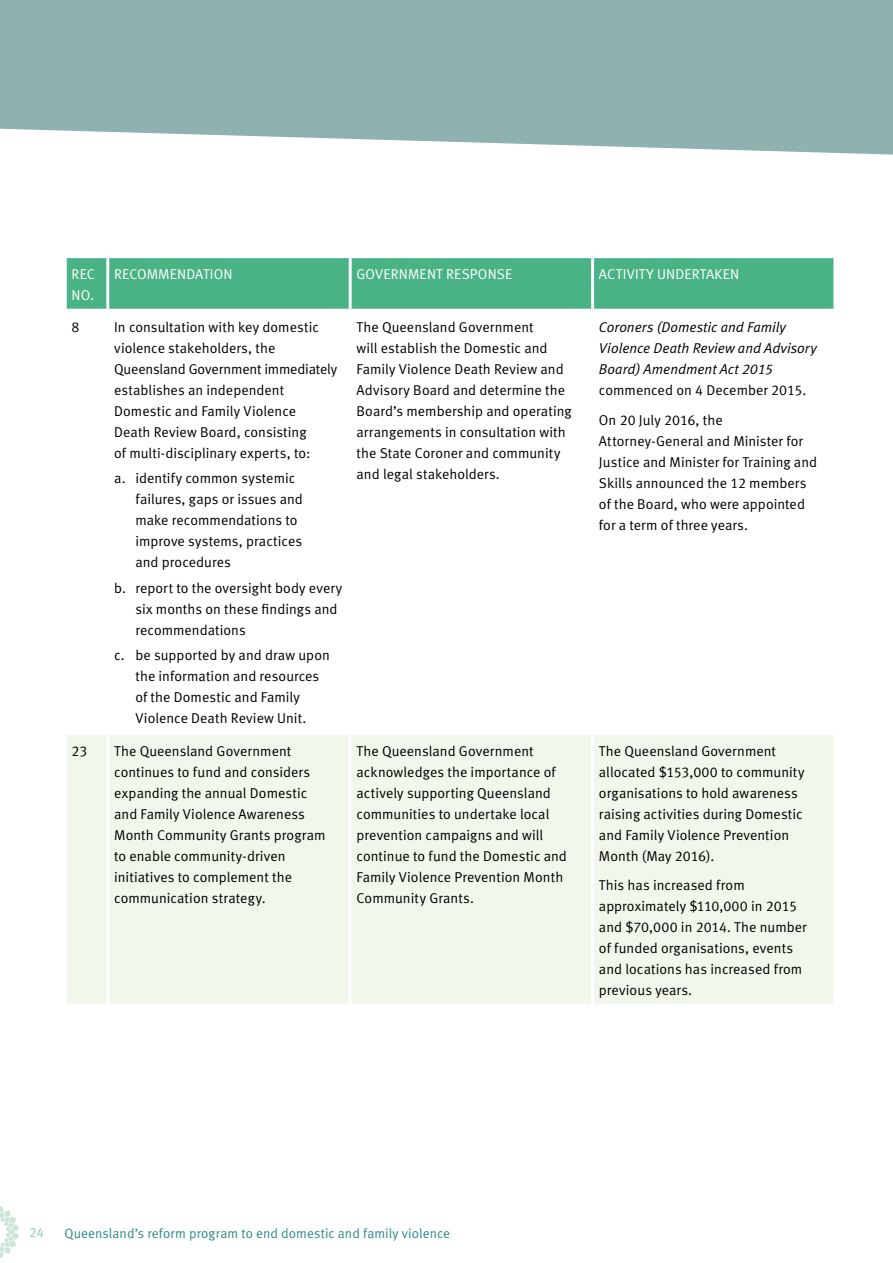
<style>
.page{position:relative;width:893px;height:1263px;background:#fff}
.page>*{position:absolute;margin:0;border:0;box-sizing:border-box;transform-origin:0 0}
.t1{font:14.25px/21px "Meta Normal LF";letter-spacing:.005em;color:#000}
.t2{font:italic 14.25px/21px "Meta Normal LF";color:#000}
.t3{font:14.25px/21px "Meta Normal LF";letter-spacing:.01em;color:#fff}
.t4{font:13.5px "Meta Normal";letter-spacing:.005em;color:#2d8a87}
.t5{font:13.5px "Meta Normal LF";color:#8fc9ad}
</style>
<div class="page">
<svg style="left:0;top:0;width:893px;height:155px;background:#98b7b6"></svg>
<svg style="left:0;top:1206px;width:19px;height:52px"></svg>
<svg style="left:892px;top:1px;width:1px;height:154px"></svg>
<div style="left:67px;top:258px;width:766px;height:51px;background:#4ab386"></div>
<div style="left:67px;top:735px;width:766px;height:269px;background:#f2f7ec"></div>
<hr style="left:106px;top:258px;width:3px;height:51px;background:#fff">
<hr style="left:349px;top:258px;width:3px;height:51px;background:#fff">
<hr style="left:591px;top:258px;width:3px;height:51px;background:#fff">
<hr style="left:106px;top:735px;width:3px;height:269px;background:#fff">
<hr style="left:349px;top:735px;width:3px;height:269px;background:#fff">
<hr style="left:591px;top:735px;width:3px;height:269px;background:#fff">
<p class="t3" style="left:72px;top:263px;width:25px">REC<br>NO.</p>
<p class="t3" style="left:114px;top:263px;width:120px">RECOMMENDATION</p>
<p class="t3" style="left:357px;top:263px;width:157px">GOVERNMENT RESPONSE</p>
<p class="t3" style="left:599px;top:263px;width:142px">ACTIVITY UNDERTAKEN</p>
<p class="t1" style="left:72px;top:316px;width:9px">8</p>
<p class="t1" style="left:114px;top:316px;width:225px">In consultation with key domestic violence stakeholders, the<br>Queensland Government immediately establishes an independent<br>Domestic and Family Violence<br>Death Review Board, consisting<br>of multi‑disciplinary experts, to:</p>
<p class="t1" style="left:135px;top:468px;width:169px;text-indent:-21px">a. identify common systemic failures, gaps or issues and make recommendations to improve systems, practices and procedures</p>
<p class="t1" style="left:135px;top:577px;width:208px;text-indent:-21px">b. report to the oversight body every six months on these findings and recommendations</p>
<p class="t1" style="left:135px;top:644px;width:196px;text-indent:-21px">c. be supported by and draw upon the information and resources of the Domestic and Family<br>Violence Death Review Unit.</p>
<p class="t1" style="left:357px;top:317px;width:217px">The Queensland Government<br>will establish the Domestic and<br>Family Violence Death Review and<br>Advisory Board and determine the<br>Board’s membership and operating arrangements in consultation with the State Coroner and community and legal stakeholders.</p>
<p class="t2" style="left:599px;top:317px;width:219px">Coroners (Domestic and Family<br>Violence Death Review and Advisory<br>Board) Amendment Act 2015</p>
<p class="t1" style="left:599px;top:375px;width:209px;line-height:29.5px">commenced on 4 December 2015.<br>On 20 July 2016, the</p>
<p class="t1" style="left:599px;top:430px;width:220px">Attorney‑General and Minister for<br>Justice and Minister for Training and<br>Skills announced the 12 members of the Board, who were appointed for a term of three years.</p>
<p class="t1" style="left:72px;top:740px;width:17px">23</p>
<p class="t1" style="left:114px;top:740px;width:213px">The Queensland Government continues to fund and considers expanding the annual Domestic and Family Violence Awareness<br>Month Community Grants program to enable community‑driven initiatives to complement the communication strategy.</p>
<p class="t1" style="left:357px;top:740px;width:212px">The Queensland Government acknowledges the importance of actively supporting Queensland communities to undertake local prevention campaigns and will continue to fund the Domestic and<br>Family Violence Prevention Month<br>Community Grants.</p>
<p class="t1" style="left:599px;top:740px;width:207px">The Queensland Government allocated $153,000 to community organisations to hold awareness raising activities during Domestic and Family Violence Prevention<br>Month (May 2016).</p>
<p class="t1" style="left:599px;top:874px;width:209px">This has increased from approximately $110,000 in 2015 and $70,000 in 2014. The number of funded organisations, events and locations has increased from previous years.</p>
<p class="t5" style="left:29px;top:1225px;width:16px">24</p>
<p class="t4" style="left:65px;top:1225px;width:387px">Queensland’s reform program to end domestic and family violence</p>
</div>
